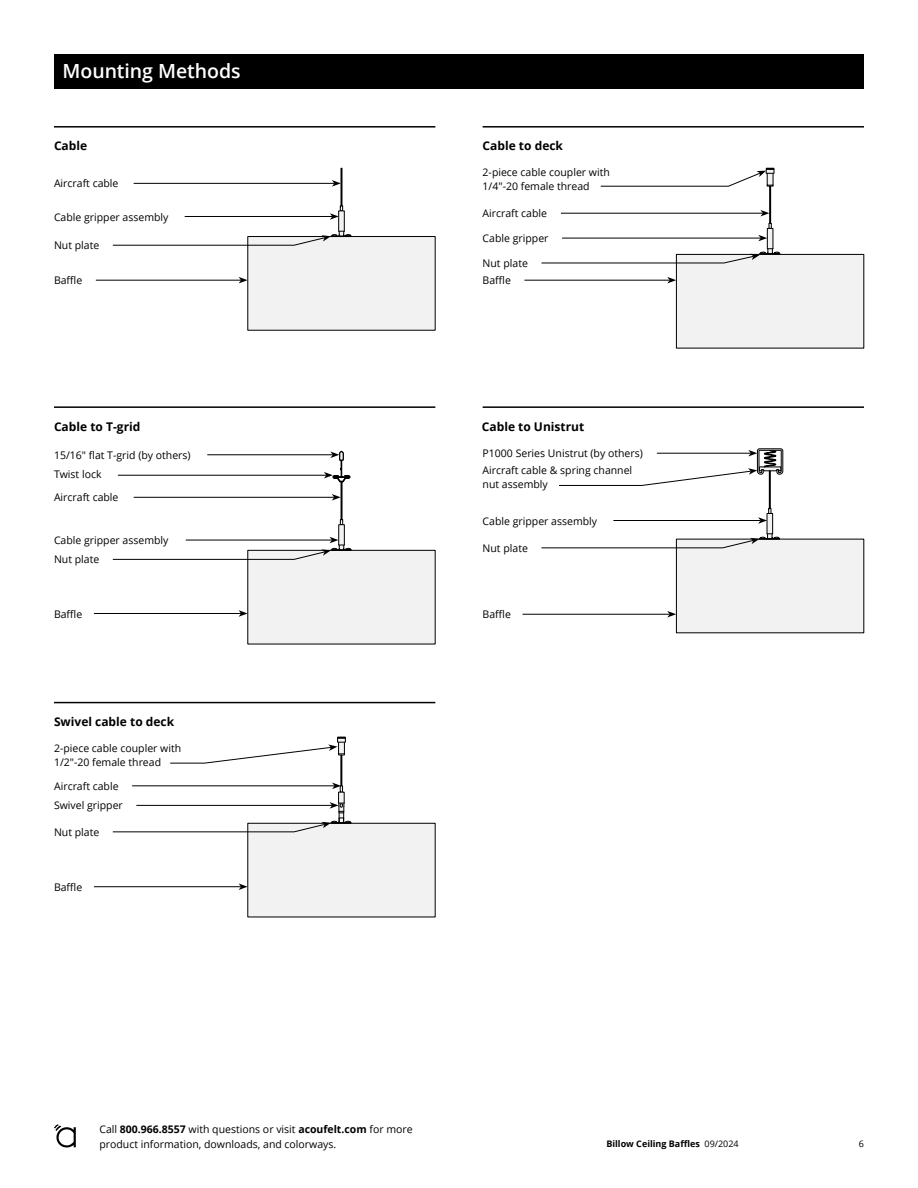
<style>
.page{position:relative;width:918px;height:1188px;background:#fff}
.page>*{position:absolute;margin:0;border:0;box-sizing:border-box;transform-origin:0 0}
.t1{font:600 19.5px "Open Sans";letter-spacing:-.005em;color:#fff}
.t2{font:700 12px "Open Sans";color:#000}
.t3{font:10.5px/13.5px "Open Sans";color:#000}
.t4{font:700 9px "Open Sans";color:#000}
.t5{font:9px "Open Sans";color:#000}
.s1{font-weight:700}
.s2{font-weight:400}
</style>
<div class="page">
<svg style="left:54px;top:1124px;width:22px;height:24px"></svg>
<div style="left:248px;top:823px;width:187px;height:94px;background:#f2f2f2"></div>
<div style="left:341px;top:755px;width:1px;height:31px;border:1px solid #000"></div>
<div style="left:248px;top:550px;width:187px;height:94px;background:#f2f2f2"></div>
<div style="left:248px;top:236px;width:187px;height:94px;background:#f2f2f2"></div>
<div style="left:341px;top:168px;width:1px;height:38px;border:1px solid #000"></div>
<div style="left:676px;top:254px;width:188px;height:94px;background:#f2f2f2;border:1px solid #000"></div>
<div style="left:769px;top:186px;width:2px;height:37px;border:1px solid #000"></div>
<div style="left:54px;top:54px;width:810px;height:34px;background:#000"></div>
<hr style="left:54px;top:406px;width:381px;height:2px;background:#000">
<hr style="left:483px;top:406px;width:381px;height:2px;background:#000">
<hr style="left:54px;top:702px;width:381px;height:1px;background:#000">
<hr style="left:54px;top:126px;width:381px;height:2px;background:#000">
<hr style="left:483px;top:126px;width:381px;height:2px;background:#000">
<hr style="left:134px;top:183px;width:200px;height:1px;background:#000">
<svg style="left:332px;top:180px;width:9px;height:7px"></svg>
<hr style="left:96px;top:280px;width:145px;height:1px;background:#000">
<svg style="left:239px;top:277px;width:9px;height:6px"></svg>
<hr style="left:94px;top:613px;width:147px;height:1px;background:#000">
<svg style="left:239px;top:610px;width:9px;height:7px"></svg>
<hr style="left:94px;top:886px;width:147px;height:1px;background:#000">
<svg style="left:239px;top:883px;width:9px;height:7px"></svg>
<svg style="left:170px;top:737px;width:176px;height:27px"></svg>
<hr style="left:523px;top:614px;width:147px;height:1px;background:#000">
<svg style="left:667px;top:611px;width:9px;height:7px"></svg>
<hr style="left:561px;top:213px;width:202px;height:1px;background:#000">
<svg style="left:760px;top:210px;width:9px;height:6px"></svg>
<hr style="left:524px;top:280px;width:146px;height:1px;background:#000">
<svg style="left:667px;top:277px;width:9px;height:6px"></svg>
<svg style="left:600px;top:168px;width:174px;height:19px"></svg>
<svg style="left:112px;top:205px;width:239px;height:41px"></svg>
<svg style="left:541px;top:223px;width:239px;height:40px"></svg>
<svg style="left:112px;top:451px;width:239px;height:130px"></svg>
<div style="left:676px;top:539px;width:188px;height:94px;background:#f2f2f2"></div>
<svg style="left:559px;top:449px;width:224px;height:37px"></svg>
<div style="left:769px;top:471px;width:2px;height:38px;border:1px solid #000"></div>
<svg style="left:541px;top:508px;width:239px;height:40px"></svg>
<svg style="left:112px;top:783px;width:239px;height:49px"></svg>
<h1 class="t1" style="left:63px;top:57px;width:180px">Mounting Methods</h1>
<p class="t2" style="left:54px;top:137px;width:35px">Cable</p>
<p class="t2" style="left:483px;top:137px;width:82px">Cable to deck</p>
<p class="t3" style="left:54px;top:176px;width:66px">Aircraft cable</p>
<p class="t3" style="left:54px;top:210px;width:116px">Cable gripper assembly</p>
<p class="t3" style="left:54px;top:238px;width:47px">Nut plate</p>
<p class="t3" style="left:54px;top:273px;width:30px">Baffle</p>
<p class="t2" style="left:54px;top:418px;width:88px">Cable to T-grid</p>
<p class="t3" style="left:54px;top:448px;width:138px">15/16" flat T-grid (by others)</p>
<p class="t3" style="left:54px;top:468px;width:49px">Twist lock</p>
<p class="t3" style="left:54px;top:490px;width:66px">Aircraft cable</p>
<p class="t3" style="left:54px;top:533px;width:116px">Cable gripper assembly</p>
<p class="t3" style="left:54px;top:553px;width:47px">Nut plate</p>
<p class="t3" style="left:54px;top:607px;width:30px">Baffle</p>
<p class="t2" style="left:54px;top:713px;width:122px">Swivel cable to deck</p>
<p class="t3" style="left:54px;top:741px;width:129px">2-piece cable coupler with<br>1/2"-20 female thread</p>
<p class="t3" style="left:54px;top:779px;width:66px">Aircraft cable</p>
<p class="t3" style="left:54px;top:799px;width:70px">Swivel gripper</p>
<p class="t3" style="left:54px;top:825px;width:47px">Nut plate</p>
<p class="t3" style="left:54px;top:880px;width:30px">Baffle</p>
<p class="t3" style="left:483px;top:165px;width:129px">2-piece cable coupler with<br>1/4"-20 female thread</p>
<p class="t3" style="left:483px;top:206px;width:66px">Aircraft cable</p>
<p class="t3" style="left:483px;top:231px;width:67px">Cable gripper</p>
<p class="t3" style="left:483px;top:273px;width:30px">Baffle</p>
<p class="t3" style="left:483px;top:256px;width:47px">Nut plate</p>
<p class="t2" style="left:482px;top:418px;width:104px">Cable to Unistrut</p>
<p class="t3" style="left:483px;top:446px;width:162px">P1000 Series Unistrut (by others)</p>
<p class="t3" style="left:483px;top:463px;width:151px">Aircraft cable &amp; spring channel nut assembly</p>
<p class="t3" style="left:483px;top:514px;width:116px">Cable gripper assembly</p>
<p class="t3" style="left:483px;top:541px;width:47px">Nut plate</p>
<p class="t3" style="left:483px;top:607px;width:30px">Baffle</p>
<p class="t3" style="left:99px;top:1121px;width:315px;line-height:15px">Call <span class="s1">800.966.8557</span> with questions or visit <span class="s1">acoufelt.com</span> for more product information, downloads, and colorways.</p>
<p class="t4" style="left:606px;top:1138px;width:134px">Billow Ceiling Baffles <span class="s2">09/2024</span></p>
<p class="t5" style="left:859px;top:1138px;width:7px">6</p>
</div>
